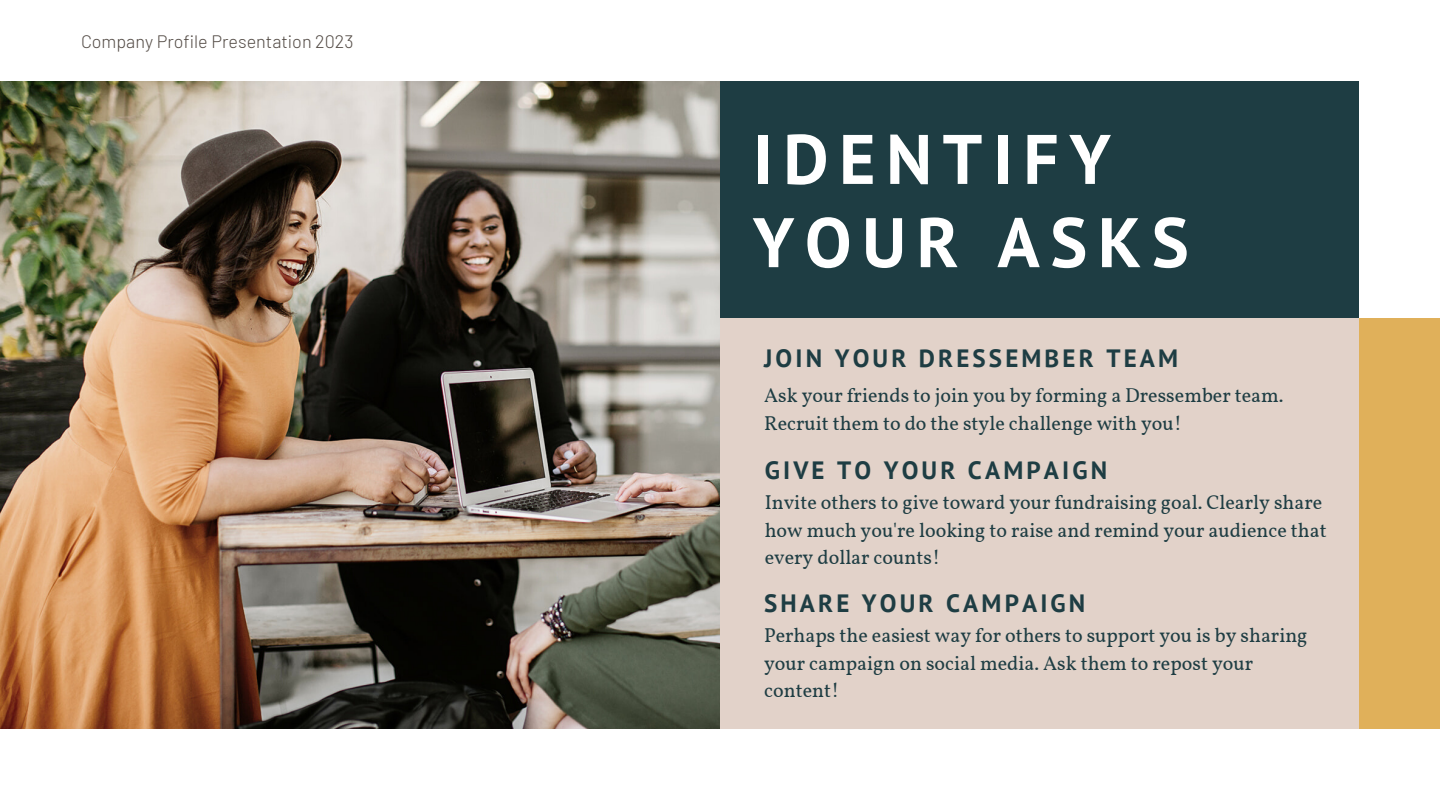
<style>
.page{position:relative;width:1440px;height:810px;background:#fff}
.page>*{position:absolute;margin:0;border:0;box-sizing:border-box;transform-origin:0 0}
.t1{font:700 70px/83.2px "PT Sans";letter-spacing:.15em;color:#fff}
.t2{font:700 25px "PT Sans";letter-spacing:.125em;color:#1e3d43}
.t3{font:20px/27.8px "Vollkorn";color:#1e3d43}
.t4{font:300 18px "Barlow";color:#524a44}
</style>
<div class="page">
<img style="left:0;top:81px;width:720px;height:648px">
<div style="left:720px;top:81px;width:639px;height:237px;background:#1e3d43"></div>
<div style="left:720px;top:318px;width:639px;height:411px;background:#e2d2c9"></div>
<div style="left:1359px;top:318px;width:81px;height:411px;background:#e0b05a"></div>
<p class="t4" style="left:81px;top:30px;width:274px">Company Profile Presentation 2023</p>
<p class="t1" style="left:753px;top:116px;width:438px">IDENTIFY<br>YOUR ASKS</p>
<p class="t2" style="left:764px;top:342px;width:415px">JOIN YOUR DRESSEMBER TEAM</p>
<p class="t3" style="left:764px;top:383px;width:521px">Ask your friends to join you by forming a Dressember team.<br>Recruit them to do the style challenge with you!</p>
<p class="t2" style="left:765px;top:453px;width:344px">GIVE TO YOUR CAMPAIGN</p>
<p class="t3" style="left:765px;top:490px;width:564px">Invite others to give toward your fundraising goal. Clearly share how much you're looking to raise and remind your audience that every dollar counts!</p>
<p class="t2" style="left:764px;top:586px;width:323px">SHARE YOUR CAMPAIGN</p>
<p class="t3" style="left:764px;top:623px;width:545px">Perhaps the easiest way for others to support you is by sharing your campaign on social media. Ask them to repost your content!</p>
</div>
